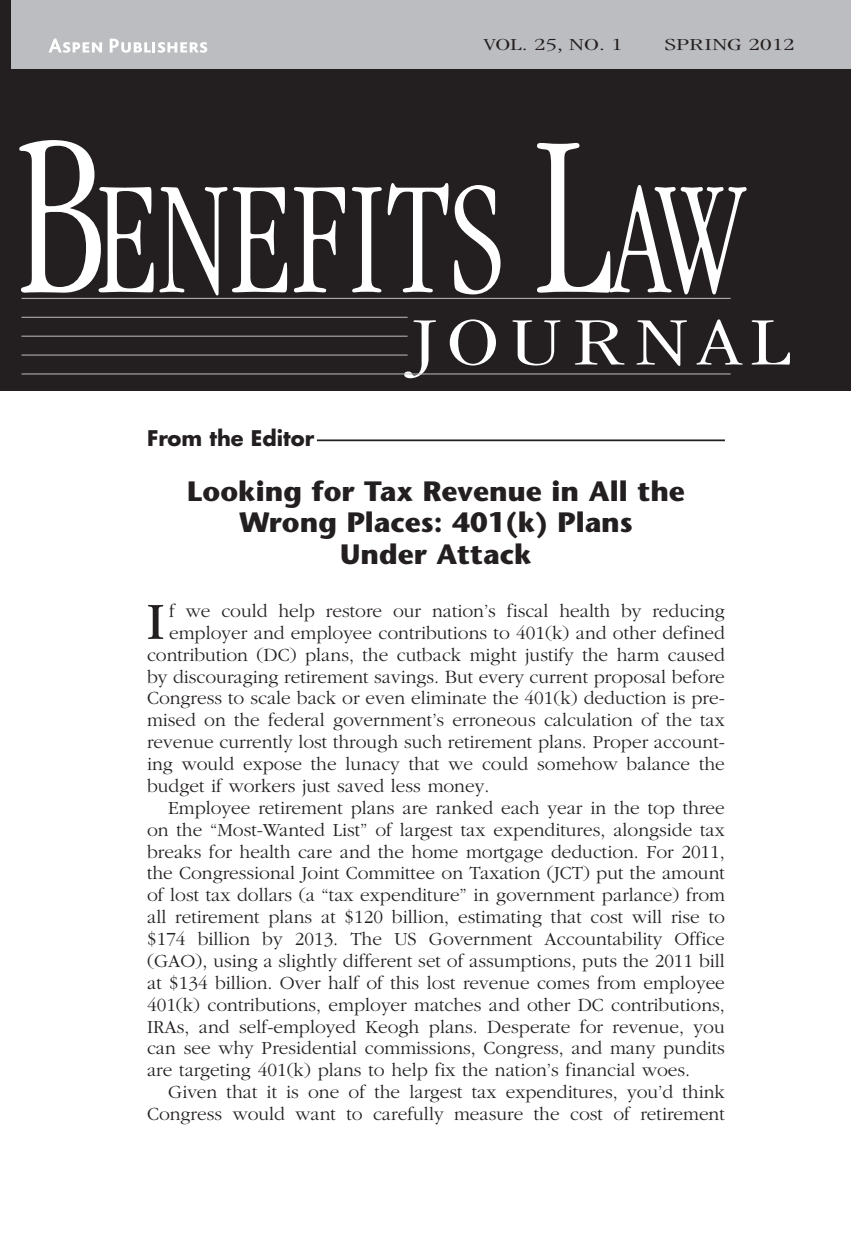
<style>
.page{position:relative;width:851px;height:1260px;background:#fff}
.page>*{position:absolute;margin:0;border:0;box-sizing:border-box;transform-origin:0 0}
.t1{font:300 condensed 166.25px "Garamond";color:#fff;scale:.85 1}
.t2{font:300 condensed 70px "Garamond";letter-spacing:.1em;color:#fff;scale:1.5 1}
.t3{font:54.43px "Garamond";color:#231f20}
.t4{font:700 28px/31.5px "Stone Sans Std";color:#231f20;text-align:center}
.t5{font:700 21px "Futura";color:#231f20}
.t6{font:300 19.25px "Garamond";color:#231f20}
.t7{font:300 condensed 17.5px "Garamond";color:#231f20;scale:1.7 1}
.s1{font-size:236.25px}
</style>
<div class="page">
<div style="left:0;top:0;width:850px;height:390px;background:#231f20"></div>
<hr style="left:22px;top:298px;width:708px;height:1px;background:#bcbdc0">
<hr style="left:22px;top:317px;width:385px;height:1px;background:#bcbdc0">
<hr style="left:22px;top:336px;width:385px;height:1px;background:#bcbdc0">
<hr style="left:22px;top:355px;width:385px;height:1px;background:#bcbdc0">
<hr style="left:22px;top:374px;width:708px;height:1px;background:#bcbdc0">
<div style="left:12px;top:0;width:838px;height:68px;background:#bcbdc0"></div>
<svg style="left:49px;top:39px;width:53px;height:14px"></svg>
<svg style="left:110px;top:39px;width:97px;height:14px"></svg>
<hr style="left:317px;top:439px;width:407px;height:2px;background:#231f20">
<p class="t7" style="left:484px;top:38px;width:83px">VOL. 25, NO. 1</p>
<p class="t7" style="left:664px;top:38px;width:78px">SPRING 2012</p>
<h1 class="t1" style="left:17px;top:174px;width:856px"><span class="s1">B</span>ENEFITS <span class="s1">L</span>AW</h1>
<h2 class="t2" style="left:413px;top:315px;width:253px">JOURNAL</h2>
<p class="t5" style="left:147px;top:429px;width:169px">From the Editor</p>
<h3 class="t4" style="left:187px;top:478px;width:499px">Looking for Tax Revenue in All the<br>Wrong Places: 401(k) Plans<br>Under Attack</h3>
<h3 class="t3" style="left:147px;top:603px;width:19px">I</h3>
<p class="t6" style="left:169px;top:603px;width:557px">f we could help restore our nation’s fiscal health by reducing</p>
<p class="t6" style="left:169px;top:625px;width:557px">employer and employee contributions to 401(k) and other defined</p>
<p class="t6" style="left:147px;top:647px;width:579px">contribution (DC) plans, the cutback might justify the harm caused</p>
<p class="t6" style="left:147px;top:669px;width:579px">by discouraging retirement savings. But every current proposal before</p>
<p class="t6" style="left:147px;top:691px;width:579px">Congress to scale back or even eliminate the 401(k) deduction is pre-</p>
<p class="t6" style="left:147px;top:713px;width:579px">mised on the federal government’s erroneous calculation of the tax</p>
<p class="t6" style="left:147px;top:735px;width:579px">revenue currently lost through such retirement plans. Proper account-</p>
<p class="t6" style="left:147px;top:756px;width:579px">ing would expose the lunacy that we could somehow balance the</p>
<p class="t6" style="left:147px;top:778px;width:344px">budget if workers just saved less money.</p>
<p class="t6" style="left:168px;top:800px;width:558px">Employee retirement plans are ranked each year in the top three</p>
<p class="t6" style="left:147px;top:822px;width:579px">on the “Most-Wanted List” of largest tax expenditures, alongside tax</p>
<p class="t6" style="left:147px;top:844px;width:579px">breaks for health care and the home mortgage deduction. For 2011,</p>
<p class="t6" style="left:147px;top:866px;width:579px">the Congressional Joint Committee on Taxation (JCT) put the amount</p>
<p class="t6" style="left:147px;top:888px;width:579px">of lost tax dollars (a “tax expenditure” in government parlance) from</p>
<p class="t6" style="left:147px;top:910px;width:579px">all retirement plans at $120 billion, estimating that cost will rise to</p>
<p class="t6" style="left:147px;top:931px;width:579px">$174 billion by 2013. The US Government Accountability Office</p>
<p class="t6" style="left:147px;top:953px;width:579px">(GAO), using a slightly different set of assumptions, puts the 2011 bill</p>
<p class="t6" style="left:147px;top:975px;width:579px">at $134 billion. Over half of this lost revenue comes from employee</p>
<p class="t6" style="left:147px;top:997px;width:579px">401(k) contributions, employer matches and other DC contributions,</p>
<p class="t6" style="left:147px;top:1019px;width:579px">IRAs, and self-employed Keogh plans. Desperate for revenue, you</p>
<p class="t6" style="left:147px;top:1041px;width:579px">can see why Presidential commissions, Congress, and many pundits</p>
<p class="t6" style="left:147px;top:1063px;width:544px">are targeting 401(k) plans to help fix the nation’s financial woes.</p>
<p class="t6" style="left:168px;top:1085px;width:558px">Given that it is one of the largest tax expenditures, you’d think</p>
<p class="t6" style="left:147px;top:1106px;width:579px">Congress would want to carefully measure the cost of retirement</p>
</div>
